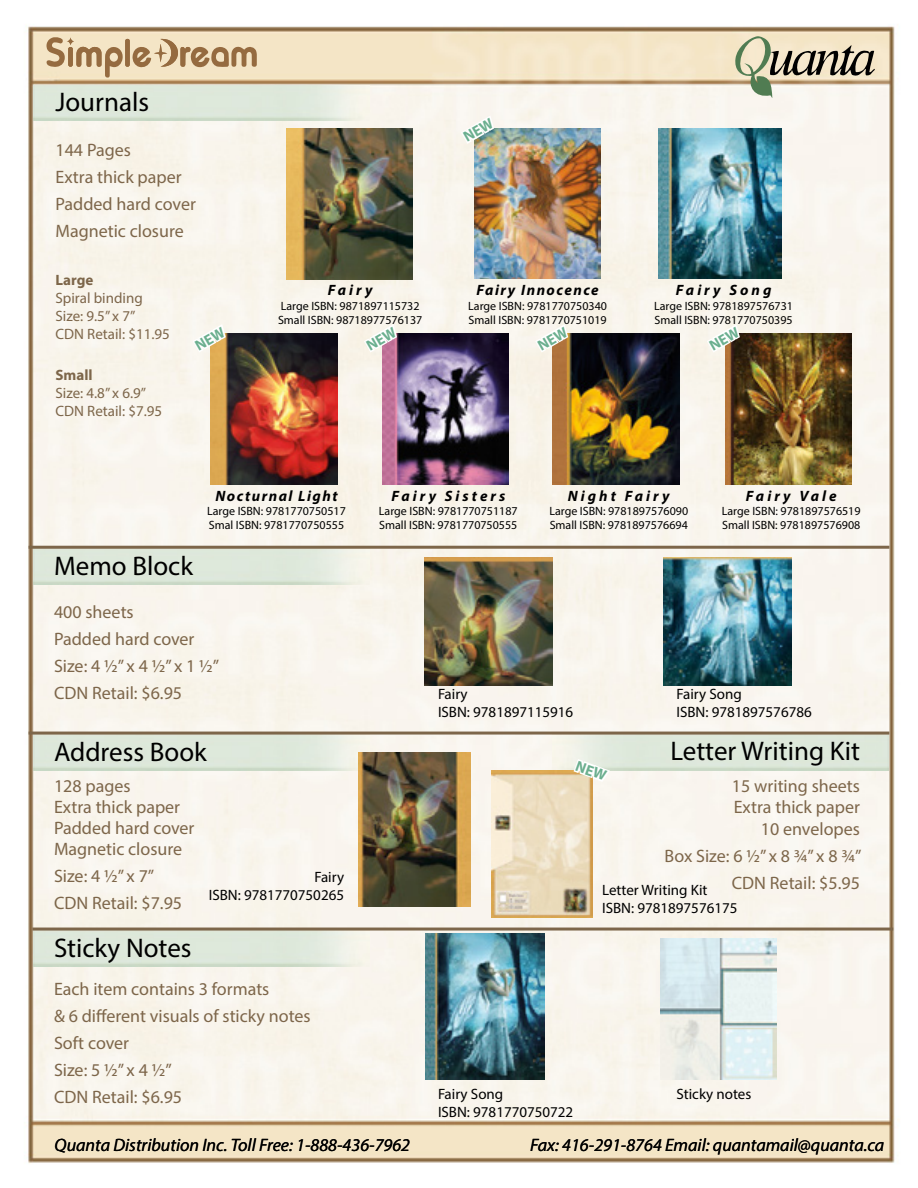
<style>
.page{position:relative;width:918px;height:1188px;background:#fff}
.page>*{position:absolute;margin:0;border:0;box-sizing:border-box;transform-origin:0 0}
.t1{font:27px "Myriad Pro";color:#000}
.t2{font:18px/27px "Myriad Pro";color:#7d664a}
.t3{font:italic 18px "Myriad Pro";color:#000}
.t4{font:15px/18px "Myriad Pro";color:#000}
.t5{font:15px/18px "Myriad Pro";color:#7d664a}
.t6{font:italic 700 15px "Myriad Pro";letter-spacing:.2em;color:#000}
.t7{font:italic 700 15px "Myriad Pro";letter-spacing:.1em;color:#000}
.t8{font:700 15px "Myriad Pro";color:#7d664a}
.t9{font:italic 700 15px "Myriad Pro";letter-spacing:.18em;color:#000}
.t10{font:12px/14.4px "Myriad Pro";color:#000}
</style>
<div class="page">
<img style="left:28px;top:26px;width:867px;height:1138px">
<img style="left:34px;top:85px;width:336px;height:36px">
<img style="left:34px;top:549px;width:336px;height:36px">
<img style="left:34px;top:735px;width:336px;height:36px">
<img style="left:553px;top:735px;width:336px;height:36px">
<img style="left:34px;top:931px;width:336px;height:35px">
<hr style="left:29px;top:546px;width:860px;height:3px;background:#7d664a">
<hr style="left:29px;top:732px;width:860px;height:3px;background:#7d664a">
<hr style="left:32px;top:928px;width:861px;height:3px;background:#7d664a">
<svg style="left:735px;top:36px;width:140px;height:62px;background:#c3bda7"></svg>
<svg style="left:47px;top:37px;width:210px;height:41px;background:#d7c09d"></svg>
<img style="left:286px;top:128px;width:126px;height:152px">
<img style="left:659px;top:128px;width:122px;height:151px">
<img style="left:424px;top:558px;width:129px;height:127px">
<img style="left:663px;top:557px;width:128px;height:128px">
<img style="left:358px;top:753px;width:112px;height:154px">
<img style="left:425px;top:933px;width:120px;height:147px">
<img style="left:660px;top:938px;width:117px;height:141px">
<img style="left:475px;top:128px;width:126px;height:151px">
<img style="left:211px;top:334px;width:126px;height:150px">
<img style="left:382px;top:334px;width:126px;height:150px">
<img style="left:553px;top:334px;width:126px;height:150px">
<img style="left:725px;top:334px;width:126px;height:150px">
<img style="left:492px;top:771px;width:100px;height:146px">
<svg style="left:459px;top:113px;width:37px;height:33px"></svg>
<svg style="left:191px;top:322px;width:37px;height:33px"></svg>
<svg style="left:362px;top:322px;width:37px;height:33px"></svg>
<svg style="left:533px;top:322px;width:37px;height:33px"></svg>
<svg style="left:705px;top:322px;width:37px;height:33px"></svg>
<svg style="left:572px;top:744px;width:40px;height:51px"></svg>
<h1 class="t1" style="left:56px;top:85px;width:95px">Journals</h1>
<p class="t2" style="left:56px;top:136px;width:142px">144 Pages<br>Extra thick paper<br>Padded hard cover<br>Magnetic closure</p>
<p class="t8" style="left:56px;top:270px;width:39px">Large</p>
<p class="t5" style="left:56px;top:288px;width:116px">Spiral binding<br>Size: 9.5” x 7”<br>CDN Retail: $11.95</p>
<p class="t8" style="left:56px;top:365px;width:39px">Small</p>
<p class="t5" style="left:56px;top:384px;width:108px">Size: 4.8” x 6.9”<br>CDN Retail: $7.95</p>
<p class="t9" style="left:328px;top:280px;width:46px">Fairy</p>
<p class="t10" style="left:278px;top:298px;width:146px">Large ISBN: 9871897115732<br>Small ISBN: 98718977576137</p>
<p class="t7" style="left:477px;top:280px;width:124px">Fairy Innocence</p>
<p class="t10" style="left:468px;top:298px;width:140px">Large ISBN: 9781770750340<br>Small ISBN: 9781770751019</p>
<p class="t6" style="left:676px;top:280px;width:97px">Fairy Song</p>
<p class="t10" style="left:654px;top:298px;width:140px">Large ISBN: 9781897576731<br>Small ISBN: 9781770750395</p>
<h1 class="t1" style="left:54px;top:550px;width:141px">Memo Block</h1>
<p class="t7" style="left:215px;top:486px;width:124px">Nocturnal Light</p>
<p class="t10" style="left:207px;top:504px;width:140px">Large ISBN: 9781770750517<br>Smal ISBN: 9781770750555</p>
<p class="t6" style="left:391px;top:486px;width:115px">Fairy Sisters</p>
<p class="t10" style="left:379px;top:504px;width:140px">Large ISBN: 9781770751187<br>Small ISBN: 9781770750555</p>
<p class="t6" style="left:568px;top:486px;width:103px">Night Fairy</p>
<p class="t10" style="left:549px;top:504px;width:140px">Large ISBN: 9781897576090<br>Small ISBN: 9781897576694</p>
<p class="t6" style="left:746px;top:486px;width:92px">Fairy Vale</p>
<p class="t10" style="left:722px;top:504px;width:140px">Large ISBN: 9781897576519<br>Small ISBN: 9781897576908</p>
<p class="t2" style="left:54px;top:598px;width:167px">400 sheets<br>Padded hard cover<br>Size: 4 1/2” x 4 1/2” x 1 1/2”<br>CDN Retail: $6.95</p>
<h1 class="t1" style="left:54px;top:736px;width:154px">Address Book</h1>
<p class="t2" style="left:54px;top:775px;width:142px;line-height:21px">128 pages<br>Extra thick paper<br>Padded hard cover<br>Magnetic closure</p>
<p class="t2" style="left:54px;top:862px;width:130px">Size: 4 1/2” x 7”<br>CDN Retail: $7.95</p>
<h1 class="t1" style="left:54px;top:931px;width:139px">Sticky Notes</h1>
<p class="t4" style="left:209px;top:868px;width:137px;text-align:right">Fairy<br>ISBN: 9781770750265</p>
<p class="t2" style="left:54px;top:975px;width:258px">Each item contains 3 formats<br>&amp; 6 different visuals of sticky notes<br>Soft cover<br>Size: 5 1/2” x 4 1/2”<br>CDN Retail: $6.95</p>
<p class="t4" style="left:438px;top:685px;width:137px">Fairy<br>ISBN: 9781897115916</p>
<p class="t4" style="left:676px;top:685px;width:137px">Fairy Song<br>ISBN: 9781897576786</p>
<h1 class="t1" style="left:670px;top:734px;width:191px">Letter Writing Kit</h1>
<p class="t2" style="left:732px;top:774px;width:129px;line-height:21.6px;text-align:right">15 writing sheets<br>Extra thick paper<br>10 envelopes</p>
<p class="t2" style="left:665px;top:842px;width:198px;text-align:right">Box Size: 6 1/2” x 8 3/4” x 8 3/4”<br>CDN Retail: $5.95</p>
<p class="t4" style="left:602px;top:881px;width:137px">Letter Writing Kit<br>ISBN: 9781897576175</p>
<p class="t4" style="left:438px;top:1085px;width:137px">Fairy Song<br>ISBN: 9781770750722</p>
<p class="t4" style="left:676px;top:1085px;width:76px">Sticky notes</p>
<p class="t3" style="left:55px;top:1134px;width:357px">Quanta Distribution Inc. Toll Free: 1-888-436-7962</p>
<p class="t3" style="left:530px;top:1134px;width:356px">Fax: 416-291-8764 Email: quantamail@quanta.ca</p>
</div>
